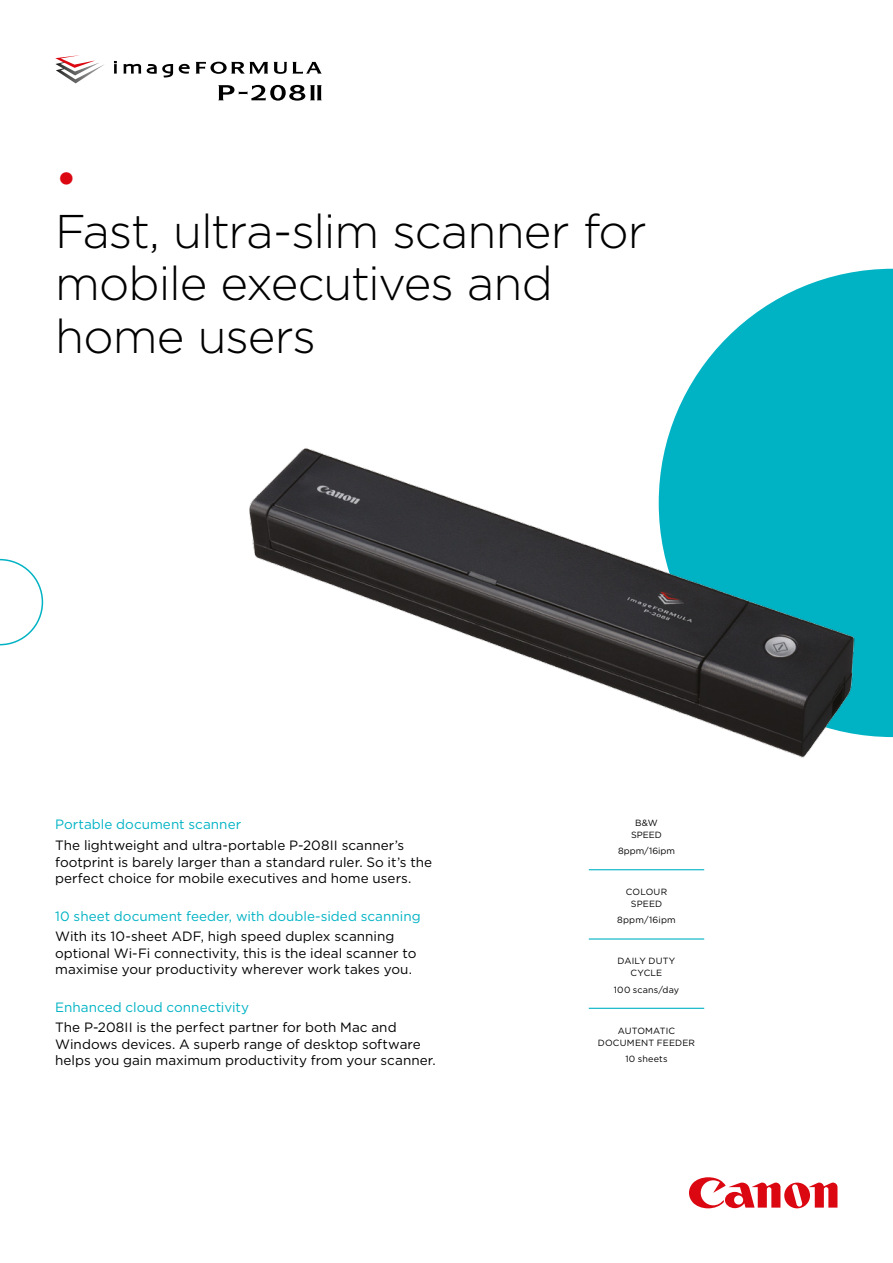
<style>
.page{position:relative;width:893px;height:1263px;background:#fff}
.page>*{position:absolute;margin:0;border:0;box-sizing:border-box;transform-origin:0 0}
.t1{font:300 47.25px/52.5px "Gotham";letter-spacing:-.025em;color:#000}
.t2{font:47.25px "Gotham";color:#db0812}
.t3{font:13.5px/16.5px "Gotham";color:#000}
.t4{font:13.5px "Gotham";letter-spacing:.005em;color:#00b3c4}
.t5{font:9px/12px "Gotham";letter-spacing:.02em;color:#000;text-align:center}
.t6{font:9px "Gotham";color:#000}
</style>
<div class="page">
<svg style="left:689px;top:1177px;width:148px;height:31px"></svg>
<svg style="left:669px;top:269px;width:224px;height:468px;fill:#00b3c4"></svg>
<svg style="left:0;top:559px;width:43px;height:86px"></svg>
<hr style="left:589px;top:869px;width:115px;height:1px;background:#00b3c4">
<hr style="left:589px;top:938px;width:115px;height:1px;background:#00b3c4">
<hr style="left:589px;top:1008px;width:115px;height:1px;background:#00b3c4">
<img style="left:249px;top:432px;width:631px;height:326px">
<svg style="left:56px;top:62px;width:48px;height:21px"></svg>
<svg style="left:114px;top:61px;width:3px;height:13px"></svg>
<svg style="left:124px;top:64px;width:17px;height:10px"></svg>
<svg style="left:147px;top:64px;width:26px;height:13px"></svg>
<svg style="left:179px;top:62px;width:143px;height:12px"></svg>
<svg style="left:218px;top:85px;width:104px;height:16px"></svg>
<h1 class="t2" style="left:55px;top:148px;width:24px">•</h1>
<h1 class="t1" style="left:55px;top:203px;width:593px">Fast, ultra-slim scanner for mobile executives and home users</h1>
<p class="t4" style="left:55px;top:816px;width:188px">Portable document scanner</p>
<p class="t3" style="left:55px;top:837px;width:378px">The lightweight and ultra-portable P-208II scanner’s footprint is barely larger than a standard ruler. So it’s the perfect choice for mobile executives and home users.</p>
<p class="t4" style="left:55px;top:907px;width:367px">10 sheet document feeder, with double-sided scanning</p>
<p class="t3" style="left:55px;top:928px;width:363px">With its 10-sheet ADF, high speed duplex scanning optional Wi-Fi connectivity, this is the ideal scanner to maximise your productivity wherever work takes you.</p>
<p class="t4" style="left:55px;top:998px;width:196px">Enhanced cloud connectivity</p>
<p class="t3" style="left:55px;top:1019px;width:382px">The P-208II is the perfect partner for both Mac and<br>Windows devices. A superb range of desktop software helps you gain maximum productivity from your scanner.</p>
<p class="t5" style="left:631px;top:816px;width:32px">B&amp;W<br>SPEED</p>
<p class="t6" style="left:618px;top:845px;width:58px">8ppm/16ipm</p>
<p class="t5" style="left:626px;top:886px;width:43px">COLOUR<br>SPEED</p>
<p class="t5" style="left:617px;top:914px;width:60px">8ppm/16ipm</p>
<p class="t5" style="left:618px;top:955px;width:59px">DAILY DUTY<br>CYCLE</p>
<p class="t5" style="left:614px;top:983px;width:67px">100 scans/day</p>
<p class="t5" style="left:598px;top:1024px;width:99px">AUTOMATIC<br>DOCUMENT FEEDER</p>
<p class="t5" style="left:625px;top:1052px;width:44px">10 sheets</p>
</div>
